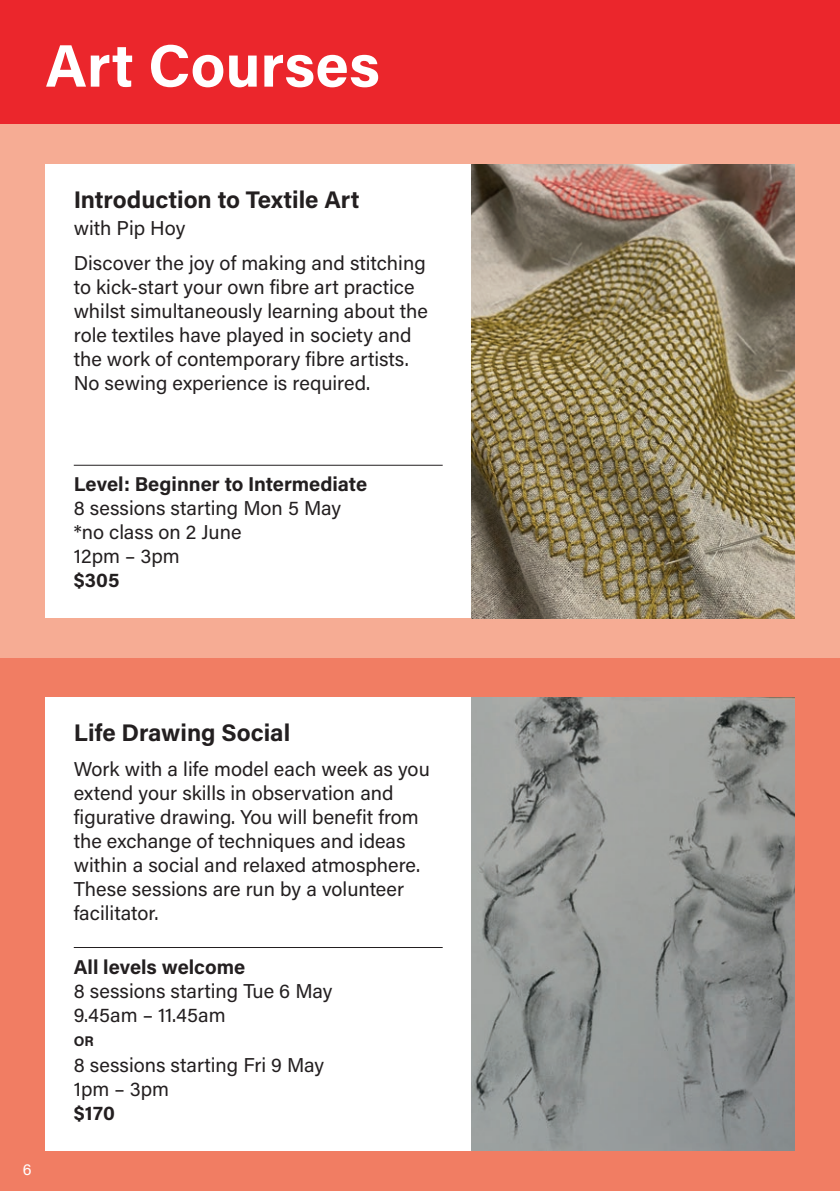
<style>
.page{position:relative;width:840px;height:1191px;background:#fff}
.page>*{position:absolute;margin:0;border:0;box-sizing:border-box;transform-origin:0 0}
.t1{font:700 60px "Acumin Pro";color:#fff}
.t2{font:700 24px "Acumin Pro";color:#231f20}
.t3{font:20px/24px "Acumin Pro";color:#231f20}
.t4{font:700 20px "Acumin Pro";color:#231f20}
.t5{font:16px "Acumin Pro";color:#fff}
.t6{font:700 14px "Acumin Pro";color:#231f20}
</style>
<div class="page">
<div style="left:0;top:658px;width:839px;height:533px;background:#f17d63"></div>
<div style="left:0;top:0;width:839px;height:125px;background:#eb262c"></div>
<div style="left:0;top:125px;width:839px;height:533px;background:#f6ac94"></div>
<div style="left:45px;top:164px;width:426px;height:454px;background:#fff"></div>
<div style="left:45px;top:697px;width:426px;height:454px;background:#fff"></div>
<hr style="left:74px;top:465px;width:368px;height:1px;background:#231f20">
<hr style="left:74px;top:947px;width:368px;height:1px;background:#231f20">
<img style="left:471px;top:164px;width:323px;height:454px">
<img style="left:471px;top:697px;width:323px;height:453px">
<h1 class="t1" style="left:45px;top:23px;width:336px">Art Courses</h1>
<p class="t2" style="left:74px;top:182px;width:287px">Introduction to Textile Art</p>
<p class="t3" style="left:74px;top:209px;width:353px;line-height:35.4px">with Pip Hoy<br>Discover the joy of making and stitching</p>
<p class="t3" style="left:74px;top:274px;width:355px">to kick-start your own fibre art practice whilst simultaneously learning about the role textiles have played in society and the work of contemporary fibre artists.<br>No sewing experience is required.</p>
<p class="t4" style="left:74px;top:470px;width:295px">Level: Beginner to Intermediate</p>
<p class="t3" style="left:74px;top:495px;width:269px">8 sessions starting Mon 5 May *no class on 2 June<br>12pm – 3pm</p>
<p class="t4" style="left:74px;top:566px;width:47px">$305</p>
<p class="t5" style="left:23px;top:1158px;width:10px">6</p>
<p class="t2" style="left:74px;top:715px;width:218px">Life Drawing Social</p>
<p class="t3" style="left:74px;top:756px;width:357px">Work with a life model each week as you extend your skills in observation and figurative drawing. You will benefit from the exchange of techniques and ideas within a social and relaxed atmosphere.<br>These sessions are run by a volunteer facilitator.</p>
<p class="t4" style="left:74px;top:952px;width:173px">All levels welcome</p>
<p class="t3" style="left:74px;top:977px;width:260px">8 sessions starting Tue 6 May<br>9.45am – 11.45am</p>
<p class="t6" style="left:74px;top:1030px;width:21px">OR</p>
<p class="t3" style="left:74px;top:1052px;width:252px">8 sessions starting Fri 9 May<br>1pm – 3pm</p>
<p class="t4" style="left:74px;top:1099px;width:43px">$170</p>
</div>
